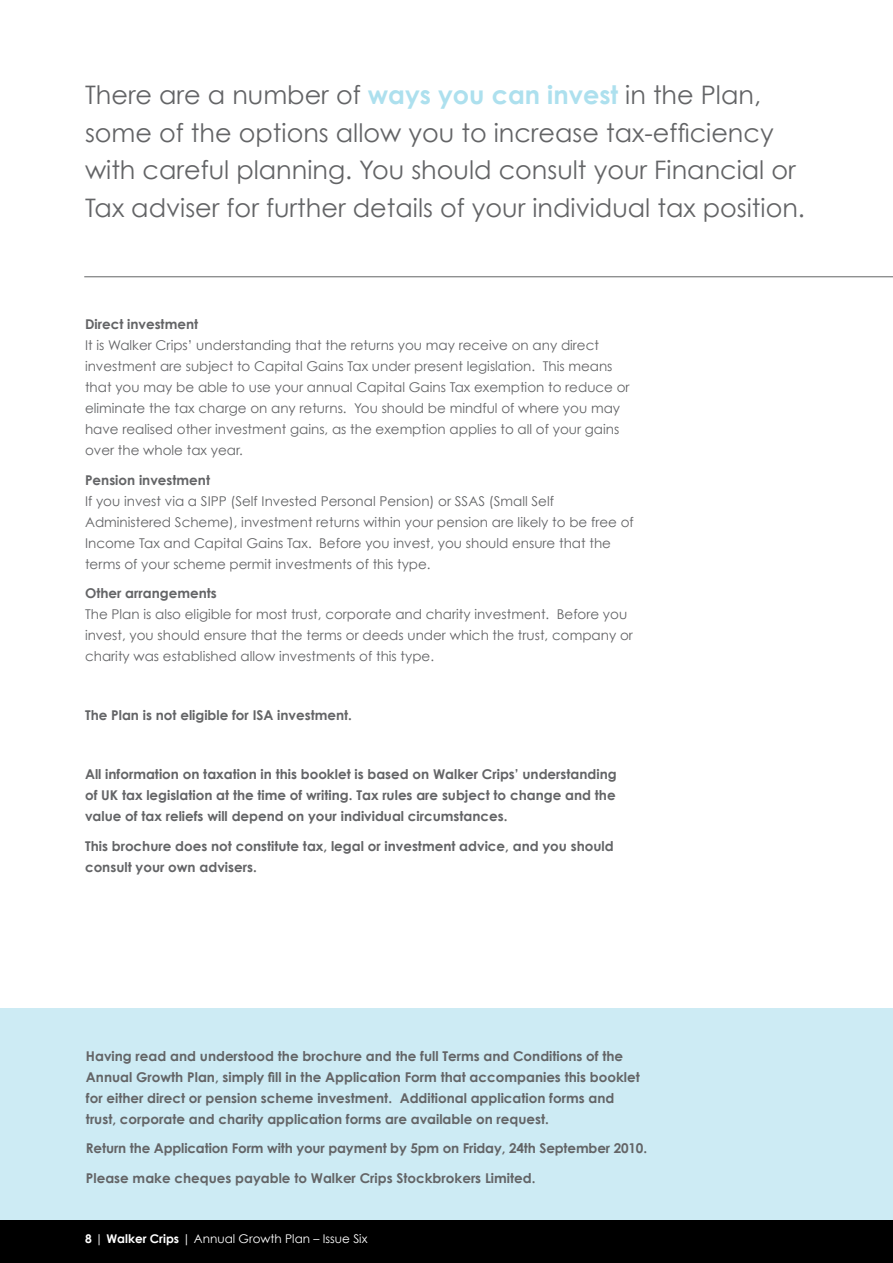
<style>
.page{position:relative;width:893px;height:1263px;background:#fff}
.page>*{position:absolute;margin:0;border:0;box-sizing:border-box;transform-origin:0 0}
.t1{font:25.5px/37.5px "Century Gothic";color:#636466}
.t2{font:13.5px/21px "Century Gothic";color:#636466}
.t3{font:700 13.5px/21px "Century Gothic";color:#636466}
.t4{font:12px "Century Gothic";color:#fff}
.s1{font-weight:700;color:#ade0ee}
.s2{font-weight:700}
</style>
<div class="page">
<div style="left:0;top:1008px;width:893px;height:212px;background:#cdebf4"></div>
<hr style="left:84px;top:276px;width:809px;height:1px;background:#636466">
<div style="left:0;top:1220px;width:893px;height:43px;background:#000"></div>
<h1 class="t1" style="left:85px;top:76px;width:721px">There are a number of <span class="s1">ways you can invest</span> in the Plan, some of the options allow you to increase tax-efficiency with careful planning. You should consult your Financial or Tax adviser for further details of your individual tax position.</h1>
<p class="t3" style="left:85px;top:313px;width:115px">Direct investment</p>
<p class="t2" style="left:85px;top:334px;width:546px">It is Walker Crips’ understanding that the returns you may receive on any direct investment are subject to Capital Gains Tax under present legislation. This means that you may be able to use your annual Capital Gains Tax exemption to reduce or eliminate the tax charge on any returns. You should be mindful of where you may have realised other investment gains, as the exemption applies to all of your gains over the whole tax year.</p>
<p class="t3" style="left:85px;top:469px;width:127px">Pension investment</p>
<p class="t2" style="left:85px;top:490px;width:550px">If you invest via a SIPP (Self Invested Personal Pension) or SSAS (Small Self Administered Scheme), investment returns within your pension are likely to be free of Income Tax and Capital Gains Tax. Before you invest, you should ensure that the terms of your scheme permit investments of this type.</p>
<p class="t3" style="left:85px;top:582px;width:133px">Other arrangements</p>
<p class="t2" style="left:85px;top:604px;width:549px">The Plan is also eligible for most trust, corporate and charity investment. Before you invest, you should ensure that the terms or deeds under which the trust, company or charity was established allow investments of this type.</p>
<p class="t3" style="left:85px;top:704px;width:269px">The Plan is not eligible for ISA investment.</p>
<p class="t3" style="left:85px;top:763px;width:533px;text-align:justify">All information on taxation in this booklet is based on Walker Crips’ understanding of UK tax legislation at the time of writing. Tax rules are subject to change and the value of tax reliefs will depend on your individual circumstances.</p>
<p class="t3" style="left:85px;top:835px;width:530px">This brochure does not constitute tax, legal or investment advice, and you should consult your own advisers.</p>
<p class="t3" style="left:86px;top:1045px;width:555px">Having read and understood the brochure and the full Terms and Conditions of the Annual Growth Plan, simply fill in the Application Form that accompanies this booklet for either direct or pension scheme investment. Additional application forms and trust, corporate and charity application forms are available on request.</p>
<p class="t3" style="left:86px;top:1133px;width:563px;line-height:29.5px">Return the Application Form with your payment by 5pm on Friday, 24th September 2010.<br>Please make cheques payable to Walker Crips Stockbrokers Limited.</p>
<p class="t4" style="left:85px;top:1231px;width:284px"><span class="s2">8</span> | <span class="s2">Walker Crips</span> | Annual Growth Plan – Issue Six</p>
</div>
